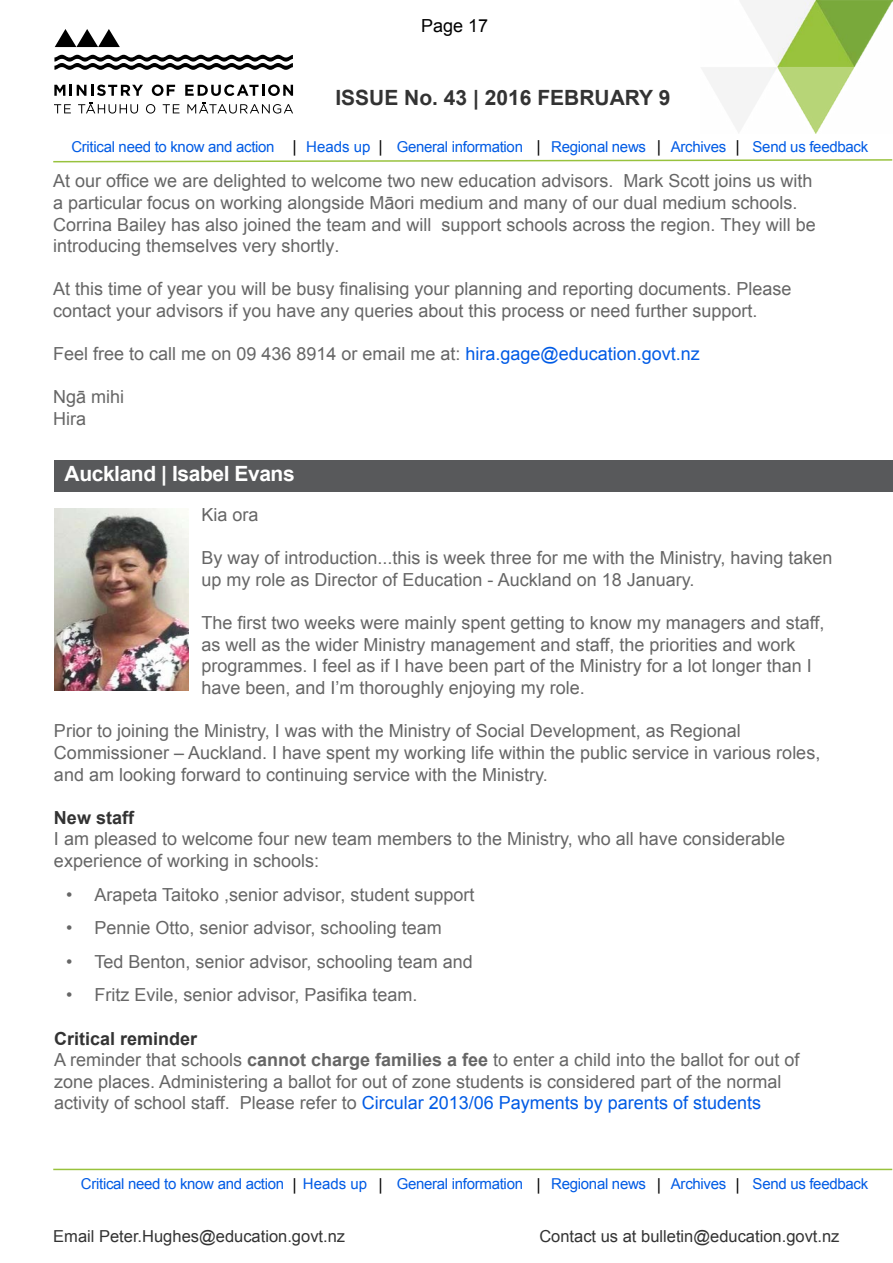
<style>
.page{position:relative;width:893px;height:1263px;background:#fff}
.page>*{position:absolute;margin:0;border:0;box-sizing:border-box;transform-origin:0 0}
.t1{font:700 21px "Arial";color:#333}
.Bookmark{font:700 21px "Arial";letter-spacing:-.02em;color:#fff}
.t2{font:18px/21.6px "Arial";color:#666}
.t3{font:18px/21.6px "Arial";color:#666}
.Small_Heading{font:700 18px "Arial";color:#333}
.t4{font:18px "Arial";color:#000}
.t5{font:16.5px "Arial";color:#333}
.t6{font:15px "Arial";letter-spacing:-.02em;color:#005be5}
.s1{font-size:16.5px;color:#000}
.s2{font-style:inherit}
.s3{color:#005be5}
.s4{font-weight:700}
</style>
<div class="page">
<img style="left:702px;top:0;width:191px;height:133px">
<hr style="left:53px;top:1169px;width:839px;height:1px;background:#98c23d">
<svg style="left:54px;top:85px;width:89px;height:11px"></svg>
<svg style="left:152px;top:85px;width:23px;height:11px"></svg>
<svg style="left:185px;top:85px;width:108px;height:11px"></svg>
<svg style="left:54px;top:104px;width:17px;height:9px"></svg>
<svg style="left:78px;top:102px;width:60px;height:12px"></svg>
<svg style="left:146px;top:104px;width:9px;height:10px"></svg>
<svg style="left:163px;top:104px;width:16px;height:9px"></svg>
<svg style="left:187px;top:102px;width:106px;height:12px"></svg>
<svg style="left:55px;top:29px;width:65px;height:18px"></svg>
<svg style="left:54px;top:55px;width:239px;height:15px"></svg>
<img style="left:55px;top:509px;width:134px;height:181px">
<div style="left:54px;top:460px;width:839px;height:32px;background:#58595b"></div>
<svg style="left:53px;top:159px;width:840px;height:4px"></svg>
<p class="t4" style="left:421px;top:14px;width:69px">Page 17</p>
<p class="t1" style="left:335px;top:83px;width:336px">ISSUE No. 43 | 2016 FEBRUARY 9</p>
<p class="t6" style="left:71px;top:137px;width:576px">Critical need to know and action <span class="s1">|</span> Heads up <span class="s1">|</span> General information <span class="s1">|</span> Regional news</p>
<p class="t6" style="left:671px;top:137px;width:57px">Archives</p>
<p class="t6" style="left:753px;top:137px;width:117px">Send us feedback</p>
<p class="t3" style="left:53px;top:171px;width:764px">At our office we are delighted to welcome two new education advisors. Mark Scott joins us with a particular focus on working alongside Māori medium and many of our dual medium schools.<br><span class="s2">Corrina Bailey has also joined the team and will support schools across the region. They will be introducing themselves very shortly.</span></p>
<p class="t3" style="left:53px;top:279px;width:740px">At this time of year you will be busy finalising your planning and reporting documents. Please <span class="s2">contact your advisors if you have any queries about this process or need further support.</span></p>
<p class="t2" style="left:53px;top:343px;width:648px">Feel free to call me on 09 436 8914 or email me at: <span class="s3">hira.gage@education.govt.nz</span></p>
<p class="t3" style="left:53px;top:387px;width:73px">Ngā mihi</p>
<p class="t2" style="left:53px;top:408px;width:34px">Hira</p>
<p class="Bookmark" style="left:65px;top:459px;width:232px">Auckland | Isabel Evans</p>
<p class="t2" style="left:202px;top:504px;width:59px">Kia ora</p>
<p class="t2" style="left:202px;top:547px;width:632px">By way of introduction...this is week three for me with the Ministry, having taken up my role as Director of Education - Auckland on 18 January.</p>
<p class="t2" style="left:202px;top:612px;width:624px"><span class="s2">The first two weeks were mainly spent getting to know my managers and staff, </span>as well as the wider Ministry management and staff, the priorities and work programmes. I feel as if I have been part of the Ministry for a lot longer than I have been, and I’m thoroughly enjoying my role.</p>
<p class="t2" style="left:54px;top:720px;width:768px">Prior to joining the Ministry, I was with the Ministry of Social Development, as Regional<br>Commissioner – Auckland. I have spent my working life within the public service in various roles, and am looking forward to continuing service with the Ministry.</p>
<p class="Small_Heading" style="left:54px;top:805px;width:82px">New staff</p>
<p class="t2" style="left:54px;top:828px;width:732px">I am pleased to welcome four new team members to the Ministry, who all have considerable experience of working in schools:</p>
<p class="t2" style="left:66px;top:883px;width:410px">• Arapeta Taitoko ,senior advisor, student support</p>
<p class="t2" style="left:66px;top:917px;width:377px">• Pennie Otto, senior advisor, schooling team</p>
<p class="t2" style="left:66px;top:951px;width:408px">• Ted Benton, senior advisor, schooling team and</p>
<p class="t3" style="left:66px;top:984px;width:353px"><span class="s2">•</span> Fritz Evile, senior advisor, Pasifika team.</p>
<p class="Small_Heading" style="left:54px;top:1026px;width:145px">Critical reminder</p>
<p class="t2" style="left:54px;top:1049px;width:747px">A reminder that schools <span class="s4">cannot charge families a fee</span> to enter a child into the ballot for out of zone places. Administering a ballot for out of zone students is considered part of the normal activity of school staff. Please refer to <span class="s3">Circular 2013/06 Payments by parents of students</span></p>
<p class="t6" style="left:81px;top:1174px;width:567px">Critical need to know and action <span class="s1">|</span> Heads up <span class="s1">|</span> General information <span class="s1">|</span> Regional news</p>
<p class="t6" style="left:671px;top:1174px;width:57px">Archives</p>
<p class="t6" style="left:753px;top:1174px;width:117px">Send us feedback</p>
<p class="t5" style="left:53px;top:1226px;width:293px">Email Peter.Hughes@education.govt.nz</p>
<p class="t5" style="left:539px;top:1226px;width:302px">Contact us at bulletin@education.govt.nz</p>
</div>
